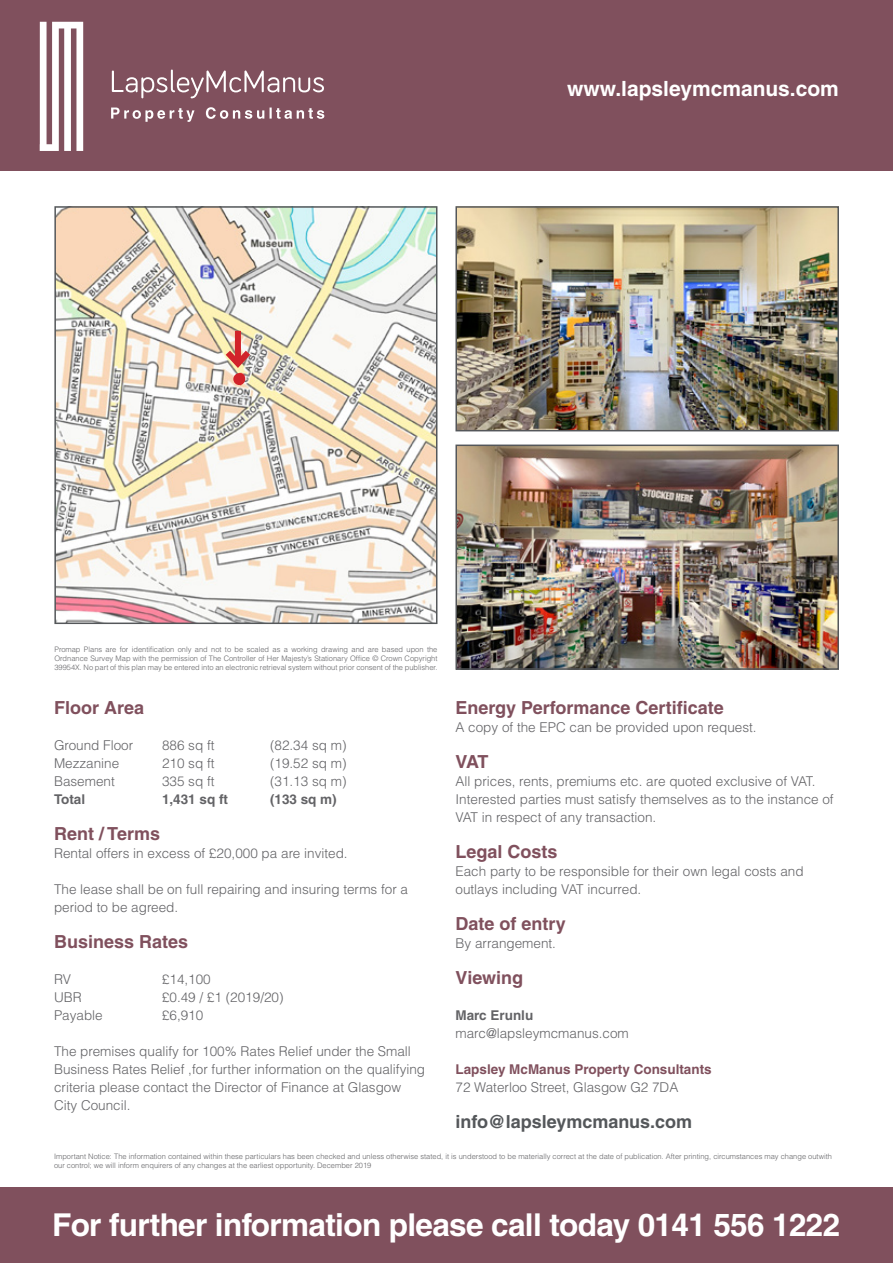
<style>
.page{position:relative;width:893px;height:1263px;background:#fff}
.page>*{position:absolute;margin:0;border:0;box-sizing:border-box;transform-origin:0 0}
.t1{font:700 31.5px "Helvetica LT";letter-spacing:-.02em;color:#fff}
.t2{font:700 21px "Helvetica LT";color:#fff}
.t3{font:700 18px "Helvetica LT";color:#80505d}
.t4{font:700 18px "Helvetica LT";color:#54575a}
.t5{font:300 13.5px/18px "Helvetica LT";color:#636366}
.t6{font:700 13.5px "Helvetica LT";color:#80505d}
.t7{font:700 13.5px "Helvetica LT";color:#636366}
.t8{font:300 7.5px/9px "Helvetica LT";color:#636366}
</style>
<div class="page">
<div style="left:0;top:0;width:893px;height:171px;background:#80505d"></div>
<svg style="left:40px;top:22px;width:43px;height:129px"></svg>
<div style="left:0;top:1188px;width:893px;height:75px;background:#80505d"></div>
<svg style="left:112px;top:70px;width:212px;height:28px"></svg>
<svg style="left:111px;top:107px;width:213px;height:15px"></svg>
<img style="left:57px;top:209px;width:377px;height:412px">
<div style="left:54px;top:206px;width:383px;height:418px;border:2px solid #54575a"></div>
<img style="left:458px;top:209px;width:378px;height:219px">
<div style="left:455px;top:206px;width:384px;height:225px;border:2px solid #54575a"></div>
<img style="left:458px;top:447px;width:378px;height:220px">
<div style="left:455px;top:444px;width:384px;height:226px;border:2px solid #54575a"></div>
<div style="left:233px;top:373px;width:12px;height:12px;background:#d1232a;border-radius:50%"></div>
<div style="left:235px;top:331px;width:6px;height:33px;background:#d1232a"></div>
<svg style="left:219px;top:344px;width:37px;height:28px"></svg>
<p class="t2" style="left:567px;top:76px;width:273px">www.lapsleymcmanus.com</p>
<p class="t8" style="left:54px;top:644px;width:385px;text-align:justify">Promap Plans are for identification only and not to be scaled as a working drawing and are based upon the Ordnance Survey Map with the permission of The Controller of Her Majesty’s Stationary Office © Crown Copyright 39954X. No part of this plan may be entered into an electronic retrieval system without prior consent of the publisher.</p>
<p class="t3" style="left:54px;top:696px;width:92px">Floor Area</p>
<p class="t5" style="left:54px;top:736px;width:81px">Ground Floor</p>
<p class="t5" style="left:162px;top:736px;width:54px">886 sq ft</p>
<p class="t5" style="left:270px;top:736px;width:78px">(82.34 sq m)</p>
<p class="t5" style="left:54px;top:754px;width:67px">Mezzanine</p>
<p class="t5" style="left:162px;top:754px;width:54px">210 sq ft</p>
<p class="t5" style="left:270px;top:754px;width:78px">(19.52 sq m)</p>
<p class="t5" style="left:54px;top:772px;width:62px">Basement</p>
<p class="t5" style="left:162px;top:772px;width:54px">335 sq ft</p>
<p class="t5" style="left:270px;top:772px;width:78px">(31.13 sq m)</p>
<p class="t7" style="left:54px;top:790px;width:33px">Total</p>
<p class="t7" style="left:162px;top:790px;width:68px">1,431 sq ft</p>
<p class="t7" style="left:270px;top:790px;width:68px">(133 sq m)</p>
<p class="t3" style="left:54px;top:822px;width:108px">Rent / Terms</p>
<p class="t5" style="left:54px;top:844px;width:295px">Rental offers in excess of £20,000 pa are invited.</p>
<p class="t5" style="left:54px;top:880px;width:356px">The lease shall be on full repairing and insuring terms for a period to be agreed.</p>
<p class="t3" style="left:54px;top:930px;width:136px">Business Rates</p>
<p class="t5" style="left:54px;top:970px;width:19px">RV</p>
<p class="t5" style="left:162px;top:970px;width:50px">£14,100</p>
<p class="t5" style="left:54px;top:988px;width:29px">UBR</p>
<p class="t5" style="left:162px;top:988px;width:123px">£0.49 / £1 (2019/20)</p>
<p class="t5" style="left:54px;top:1006px;width:50px">Payable</p>
<p class="t5" style="left:162px;top:1006px;width:43px">£6,910</p>
<p class="t5" style="left:54px;top:1042px;width:373px">The premises qualify for 100% Rates Relief under the Small<br>Business Rates Relief ,for further information on the qualifying criteria please contact the Director of Finance at Glasgow</p>
<p class="t5" style="left:54px;top:1096px;width:78px">City Council.</p>
<p class="t3" style="left:455px;top:696px;width:270px">Energy Performance Certificate</p>
<p class="t5" style="left:455px;top:718px;width:303px">A copy of the EPC can be provided upon request.</p>
<p class="t3" style="left:455px;top:750px;width:34px">VAT</p>
<p class="t5" style="left:455px;top:772px;width:380px">All prices, rents, premiums etc. are quoted exclusive of VAT.<br>Interested parties must satisfy themselves as to the instance of<br>VAT in respect of any transaction.</p>
<p class="t3" style="left:455px;top:840px;width:104px">Legal Costs</p>
<p class="t5" style="left:455px;top:862px;width:350px">Each party to be responsible for their own legal costs and outlays including VAT incurred.</p>
<p class="t3" style="left:455px;top:912px;width:112px">Date of entry</p>
<p class="t5" style="left:455px;top:934px;width:102px">By arrangement.</p>
<p class="t3" style="left:455px;top:966px;width:69px">Viewing</p>
<p class="t7" style="left:455px;top:1006px;width:79px">Marc Erunlu</p>
<p class="t5" style="left:455px;top:1024px;width:175px">marc@lapsleymcmanus.com</p>
<p class="t6" style="left:455px;top:1060px;width:258px">Lapsley McManus Property Consultants</p>
<p class="t5" style="left:455px;top:1078px;width:224px">72 Waterloo Street, Glasgow G2 7DA</p>
<p class="t4" style="left:455px;top:1110px;width:238px">info@lapsleymcmanus.com</p>
<p class="t8" style="left:54px;top:1151px;width:779px">Important Notice: The information contained within these particulars has been checked and unless otherwise stated, it is understood to be materially correct at the date of publication. After printing, circumstances may change outwith our control; we will inform enquirers of any changes at the earliest opportunity. December 2019</p>
<p class="t1" style="left:52px;top:1205px;width:790px">For further information please call today 0141 556 1222</p>
</div>
